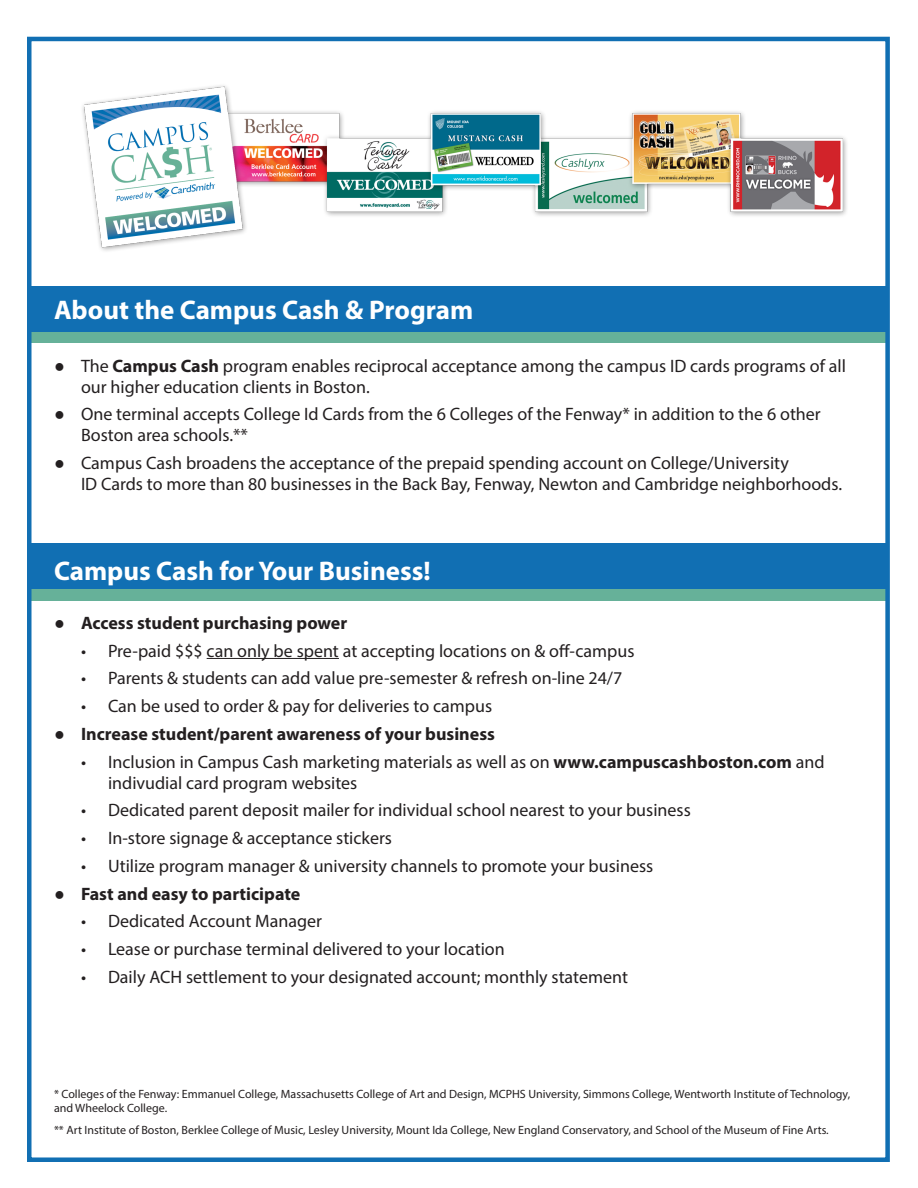
<style>
.page{position:relative;width:918px;height:1188px;background:#fff}
.page>*{position:absolute;margin:0;border:0;box-sizing:border-box;transform-origin:0 0}
.SJU_RED_HEADLINE{font:700 27px "Myriad Pro";color:#fff}
.t1{font:18px/21px "Myriad Pro";color:#231f20}
.t2{font:700 18px "Myriad Pro";color:#231f20}
.t3{font:12px/14.4px "Myriad Pro";color:#231f20}
.s1{font-family:"Calibri"}
.s2{font-weight:700}
.s3{font-family:"Calibri";font-weight:400}
</style>
<div class="page">
<div style="left:31px;top:559px;width:856px;height:41px;background:#66b199"></div>
<div style="left:31px;top:544px;width:856px;height:45px;background:#116fb3"></div>
<div style="left:31px;top:302px;width:856px;height:41px;background:#66b199"></div>
<div style="left:31px;top:286px;width:856px;height:45px;background:#116fb3"></div>
<div style="left:27px;top:37px;width:863px;height:1125px;border:4px solid #116fb3"></div>
<hr style="left:207px;top:658px;width:132px;height:1px;background:#231f20">
<img style="left:82px;top:85px;width:765px;height:166px">
<p class="SJU_RED_HEADLINE" style="left:54px;top:292px;width:421px">About the Campus Cash &amp; Program</p>
<p class="t1" style="left:81px;top:355px;width:767px;text-indent:-27px"><span class="s1">●</span> The <span class="s2">Campus Cash</span> program enables reciprocal acceptance among the campus ID cards programs of all our higher education clients in Boston.</p>
<p class="t1" style="left:81px;top:404px;width:741px;text-indent:-27px"><span class="s1">●</span> One terminal accepts College Id Cards from the 6 Colleges of the Fenway* in addition to the 6 other<br>Boston area schools.**</p>
<p class="t1" style="left:81px;top:452px;width:763px;text-indent:-27px"><span class="s1">●</span> Campus Cash broadens the acceptance of the prepaid spending account on College/University<br>ID Cards to more than 80 businesses in the Back Bay, Fenway, Newton and Cambridge neighborhoods.</p>
<p class="SJU_RED_HEADLINE" style="left:54px;top:553px;width:378px">Campus Cash for Your Business!</p>
<p class="t2" style="left:54px;top:611px;width:295px"><span class="s3">●</span> Access student purchasing power</p>
<p class="t1" style="left:81px;top:640px;width:555px">• Pre-paid $$$ can only be spent at accepting locations on &amp; off-campus</p>
<p class="t1" style="left:81px;top:668px;width:543px">• Parents &amp; students can add value pre-semester &amp; refresh on-line 24/7</p>
<p class="t1" style="left:81px;top:695px;width:413px">• Can be used to order &amp; pay for deliveries to campus</p>
<p class="t2" style="left:54px;top:722px;width:442px"><span class="s3">●</span> Increase student/parent awareness of your business</p>
<p class="t1" style="left:108px;top:751px;width:718px;text-indent:-27px">• Inclusion in Campus Cash marketing materials as well as on <span class="s2">www.campuscashboston.com</span> and indivudial card program websites</p>
<p class="t1" style="left:81px;top:800px;width:611px">• Dedicated parent deposit mailer for individual school nearest to your business</p>
<p class="t1" style="left:81px;top:827px;width:313px">• In-store signage &amp; acceptance stickers</p>
<p class="t1" style="left:81px;top:855px;width:574px">• Utilize program manager &amp; university channels to promote your business</p>
<p class="t2" style="left:54px;top:882px;width:248px"><span class="s3">●</span> Fast and easy to participate</p>
<p class="t1" style="left:81px;top:911px;width:243px">• Dedicated Account Manager</p>
<p class="t1" style="left:81px;top:938px;width:425px">• Lease or purchase terminal delivered to your location</p>
<p class="t1" style="left:81px;top:966px;width:549px">• Daily ACH settlement to your designated account; monthly statement</p>
<p class="t3" style="left:54px;top:1087px;width:798px">* Colleges of the Fenway: Emmanuel College, Massachusetts College of Art and Design, MCPHS University, Simmons College, Wentworth Institute of Technology, and Wheelock College.</p>
<p class="t3" style="left:54px;top:1123px;width:776px">** Art Institute of Boston, Berklee College of Music, Lesley University, Mount Ida College, New England Conservatory, and School of the Museum of Fine Arts.</p>
</div>
